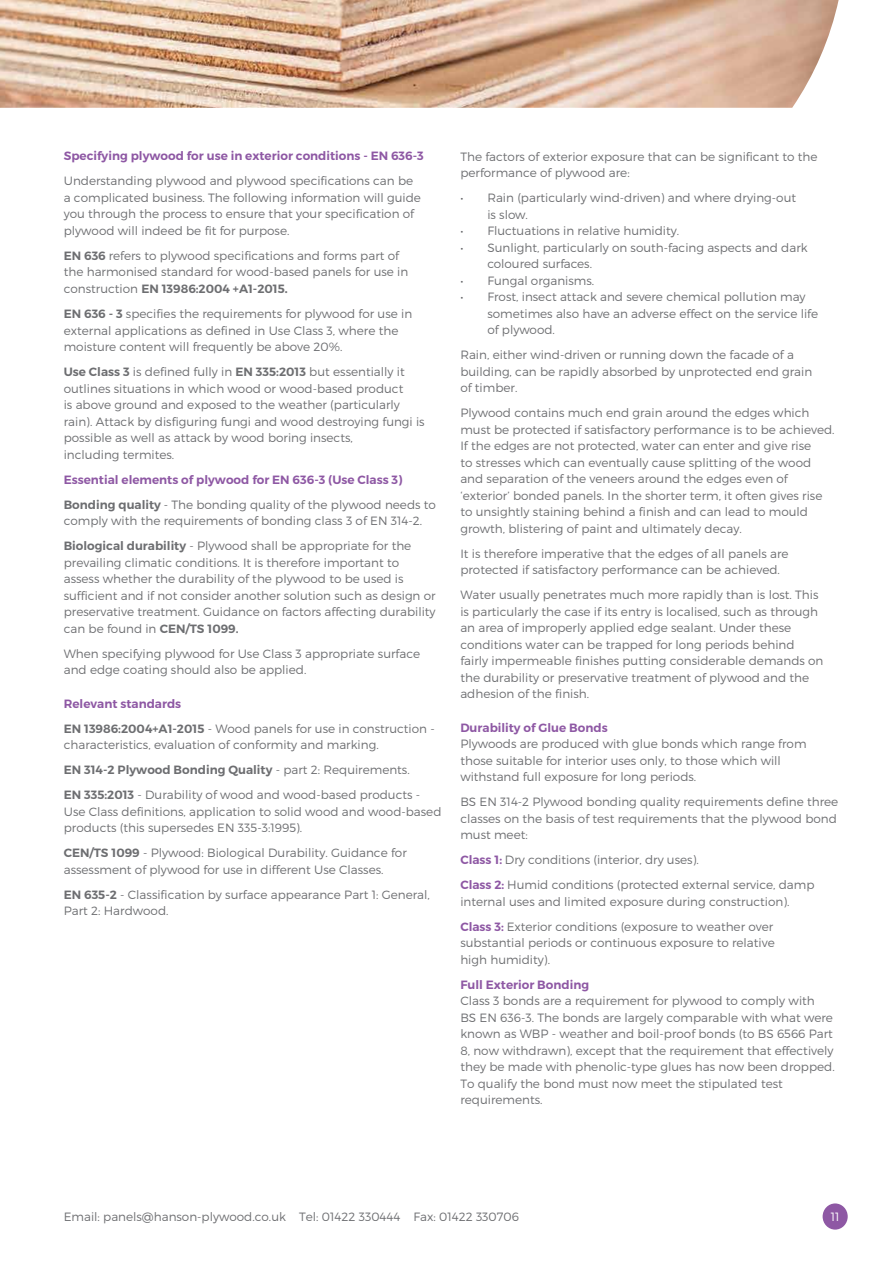
<style>
.page{position:relative;width:893px;height:1263px;background:#fff}
.page>*{position:absolute;margin:0;border:0;box-sizing:border-box;transform-origin:0 0}
.t1{font:300 12px/16.5px "Montserrat";color:#6d6e71}
.t2{font:600 12px/25px "Montserrat";color:#8e58a4}
.t3{font:300 12px "Montserrat";color:#fff}
.s1{font-weight:600}
.s2{font-weight:700}
.s3{color:#6d6e71}
.s4{font-weight:300;color:#6d6e71}
.s5{font-weight:600;color:#8e58a4}
.s6{color:#636466}
</style>
<div class="page">
<img style="left:0;top:0;width:839px;height:108px">
<div style="left:823px;top:1203px;width:25px;height:26px;background:#8e58a4;border-radius:50%"></div>
<p class="t2" style="left:64px;top:144px;width:362px">Specifying plywood for use in exterior conditions - EN 636-3</p>
<p class="t1" style="left:64px;top:173px;width:359px">Understanding plywood and plywood specifications can be a complicated business. The following information will guide you through the process to ensure that your specification of plywood will indeed be fit for purpose.</p>
<p class="t1" style="left:64px;top:247px;width:346px"><span class="s1">EN 636</span> refers to plywood specifications and forms part of the harmonised standard for wood-based panels for use in construction <span class="s1">EN 13986:2004 +A1-2015</span><span class="s2">.</span></p>
<p class="t1" style="left:64px;top:305px;width:350px"><span class="s1">EN 636 - 3</span> specifies the requirements for plywood for use in external applications as defined in Use Class 3, where the moisture content will frequently be above 20%.</p>
<p class="t1" style="left:64px;top:363px;width:362px"><span class="s1">Use Class 3</span> is defined fully in <span class="s1">EN 335:2013</span> but essentially it outlines situations in which wood or wood-based product<br>is above ground and exposed to the weather (particularly rain). Attack by disfiguring fungi and wood destroying fungi is possible as well as attack by wood boring insects,<br>including termites.</p>
<p class="t2" style="left:64px;top:467px;width:374px">Essential elements of plywood for EN 636-3 (Use Class 3)<br><span class="s3">Bonding quality</span> <span class="s4">- The bonding quality of the plywood needs to</span></p>
<p class="t1" style="left:64px;top:508px;width:360px;line-height:25px">comply with the requirements of bonding class 3 of EN 314-2.<br><span class="s1">Biological durability</span> - Plywood shall be appropriate for the</p>
<p class="t1" style="left:64px;top:554px;width:373px">prevailing climatic conditions. It is therefore important to assess whether the durability of the plywood to be used is sufficient and if not consider another solution such as design or preservative treatment. Guidance on factors affecting durability can be found in <span class="s1">CEN/TS 1099.</span></p>
<p class="t1" style="left:64px;top:645px;width:358px">When specifying plywood for Use Class 3 appropriate surface and edge coating should also be applied.</p>
<p class="t1" style="left:64px;top:691px;width:372px;line-height:25px"><span class="s5">Relevant standards<br></span><span class="s1">EN 13986:2004+A1-2015</span> - Wood panels for use in construction -</p>
<p class="t1" style="left:64px;top:732px;width:358px;line-height:25px">characteristics, evaluation of conformity and marking.<br><span class="s1">EN 314-2 Plywood Bonding Quality</span> - part 2: Requirements.<br><span class="s1">EN 335:2013</span> - Durability of wood and wood-based products -</p>
<p class="t1" style="left:64px;top:803px;width:379px">Use Class definitions, application to solid wood and wood-based products (this supersedes EN 335-3:1995).</p>
<p class="t1" style="left:64px;top:844px;width:345px"><span class="s1">CEN/TS 1099</span> - Plywood: Biological Durability. Guidance for assessment of plywood for use in different Use Classes.</p>
<p class="t1" style="left:64px;top:886px;width:368px"><span class="s1">EN 635-2</span> - Classification by surface appearance Part 1: General,<br>Part 2: Hardwood.</p>
<p class="t1" style="left:460px;top:148px;width:359px">The factors of exterior exposure that can be significant to the performance of plywood are:</p>
<p class="t1" style="left:487px;top:189px;width:310px;text-indent:-27px"><span class="s6">•</span> Rain (particularly wind-driven) and where drying-out is slow.</p>
<p class="t1" style="left:460px;top:222px;width:220px"><span class="s6">•</span> Fluctuations in relative humidity.</p>
<p class="t1" style="left:487px;top:239px;width:322px;text-indent:-27px"><span class="s6">•</span> Sunlight, particularly on south-facing aspects and dark coloured surfaces.</p>
<p class="t1" style="left:460px;top:272px;width:135px"><span class="s6">•</span> Fungal organisms.</p>
<p class="t1" style="left:487px;top:288px;width:332px;text-indent:-27px"><span class="s6">•</span> Frost, insect attack and severe chemical pollution may sometimes also have an adverse effect on the service life of plywood.</p>
<p class="t1" style="left:460px;top:346px;width:353px">Rain, either wind-driven or running down the facade of a building, can be rapidly absorbed by unprotected end grain of timber.</p>
<p class="t1" style="left:460px;top:404px;width:376px">Plywood contains much end grain around the edges which must be protected if satisfactory performance is to be achieved.<br>If the edges are not protected, water can enter and give rise<br>to stresses which can eventually cause splitting of the wood and separation of the veneers around the edges even of ‘exterior’ bonded panels. In the shorter term, it often gives rise to unsightly staining behind a finish and can lead to mould growth, blistering of paint and ultimately decay.</p>
<p class="t1" style="left:460px;top:545px;width:330px">It is therefore imperative that the edges of all panels are protected if satisfactory performance can be achieved.</p>
<p class="t1" style="left:460px;top:586px;width:365px">Water usually penetrates much more rapidly than is lost. This is particularly the case if its entry is localised, such as through an area of improperly applied edge sealant. Under these conditions water can be trapped for long periods behind fairly impermeable finishes putting considerable demands on the durability or preservative treatment of plywood and the adhesion of the finish.</p>
<p class="t2" style="left:460px;top:715px;width:149px">Durability of Glue Bonds</p>
<p class="t1" style="left:460px;top:735px;width:348px">Plywoods are produced with glue bonds which range from those suitable for interior uses only, to those which will withstand full exposure for long periods.</p>
<p class="t1" style="left:460px;top:793px;width:379px;text-align:justify">BS EN 314-2 Plywood bonding quality requirements define three classes on the basis of test requirements that the plywood bond must meet:</p>
<p class="t1" style="left:460px;top:847px;width:356px;line-height:25px"><span class="s5">Class 1:</span> Dry conditions (interior, dry uses).<br><span class="s5">Class 2:</span> Humid conditions (protected external service, damp</p>
<p class="t1" style="left:460px;top:889px;width:331px;line-height:25px">internal uses and limited exposure during construction).<br><span class="s5">Class 3:</span> Exterior conditions (exposure to weather over</p>
<p class="t1" style="left:460px;top:934px;width:316px">substantial periods or continuous exposure to relative high humidity).</p>
<p class="t2" style="left:460px;top:972px;width:130px">Full Exterior Bonding</p>
<p class="t1" style="left:460px;top:992px;width:376px">Class 3 bonds are a requirement for plywood to comply with<br>BS EN 636-3. The bonds are largely comparable with what were known as WBP - weather and boil-proof bonds (to BS 6566 Part 8, now withdrawn), except that the requirement that effectively they be made with phenolic-type glues has now been dropped.<br>To qualify the bond must now meet the stipulated test requirements.</p>
<p class="t1" style="left:64px;top:1208px;width:457px">Email: panels@hanson-plywood.co.uk Tel: 01422 330444 Fax: 01422 330706</p>
<p class="t3" style="left:831px;top:1209px;width:10px">11</p>
</div>
